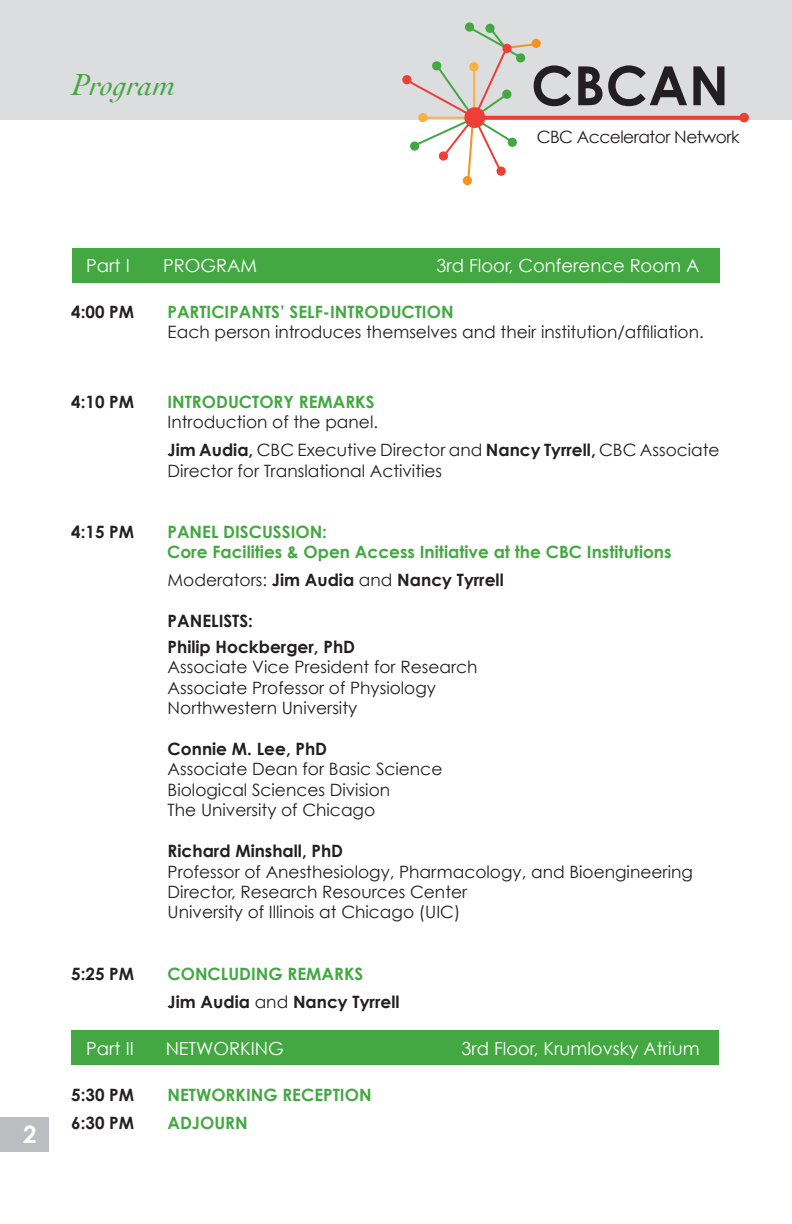
<style>
.page{position:relative;width:792px;height:1224px;background:#fff}
.page>*{position:absolute;margin:0;border:0;box-sizing:border-box;transform-origin:0 0}
.t1{font:700 54px "Century Gothic";letter-spacing:.01em;color:#231f20}
.t2{font:italic 32px "Cochin";color:#43a842}
.t3{font:700 24px "Century Gothic";color:#fff}
.t4{font:18px "Century Gothic";color:#fff}
.t5{font:17px/20.4px "Century Gothic";color:#231f20}
.t6{font:700 17px/26px "Century Gothic";color:#231f20}
.t7{font:700 17px/20.4px "Century Gothic";color:#43a842}
.t8{font:17px "Century Gothic";letter-spacing:-.03em;color:#231f20}
.s1{font-weight:700}
.s2{font-weight:400}
.s3{color:#43a842}
</style>
<div class="page">
<div style="left:0;top:0;width:791px;height:119px;background:#dcdddf"></div>
<svg style="left:531px;top:38px;width:10px;height:10px"></svg>
<svg style="left:462px;top:176px;width:10px;height:9px"></svg>
<svg style="left:401px;top:22px;width:137px;height:161px"></svg>
<svg style="left:485px;top:116px;width:254px;height:4px"></svg>
<div style="left:464px;top:107px;width:21px;height:21px;background:#ee3e35;border-radius:50%"></div>
<div style="left:739px;top:113px;width:9px;height:9px;background:#ee3e35;border-radius:50%"></div>
<div style="left:72px;top:248px;width:647px;height:35px;background:#43a842"></div>
<div style="left:72px;top:1031px;width:647px;height:34px;background:#43a842"></div>
<div style="left:0;top:1117px;width:49px;height:34px;background:#bcbdc0"></div>
<h2 class="t2" style="left:72px;top:67px;width:106px">Program</h2>
<h1 class="t1" style="left:531px;top:51px;width:199px">CBCAN</h1>
<p class="t8" style="left:536px;top:126px;width:204px">CBC Accelerator Network</p>
<h3 class="t3" style="left:23px;top:1118px;width:15px">2</h3>
<p class="t4" style="left:86px;top:254px;width:45px">Part I</p>
<p class="t4" style="left:163px;top:254px;width:95px">PROGRAM</p>
<p class="t4" style="left:436px;top:254px;width:264px">3rd Floor, Conference Room A</p>
<p class="t6" style="left:71px;top:298px;width:64px">4:00 PM</p>
<p class="t7" style="left:167px;top:301px;width:287px">PARTICIPANTS’ SELF-INTRODUCTION</p>
<p class="t5" style="left:168px;top:321px;width:537px">Each person introduces themselves and their institution/affiliation.</p>
<p class="t6" style="left:71px;top:388px;width:64px">4:10 PM</p>
<p class="t7" style="left:167px;top:391px;width:209px">INTRODUCTORY REMARKS</p>
<p class="t5" style="left:168px;top:407px;width:553px;line-height:28px">Introduction of the panel.<br><span class="s1">Jim Audia,</span> CBC Executive Director and <span class="s1">Nancy Tyrrell,</span> CBC Associate</p>
<p class="t5" style="left:168px;top:459px;width:276px">Director for Translational Activities</p>
<p class="t6" style="left:71px;top:518px;width:64px">4:15 PM</p>
<p class="t7" style="left:167px;top:521px;width:506px">PANEL DISCUSSION:<br>Core Facilities &amp; Open Access Initiative at the CBC Institutions</p>
<p class="t6" style="left:168px;top:566px;width:337px"><span class="s2">Moderators:</span> Jim Audia <span class="s2">and</span> Nancy Tyrrell</p>
<p class="t6" style="left:168px;top:607px;width:189px">PANELISTS:<br>Philip Hockberger, PhD</p>
<p class="t5" style="left:168px;top:656px;width:311px">Associate Vice President for Research<br>Associate Professor of Physiology<br>Northwestern University</p>
<p class="t6" style="left:168px;top:735px;width:161px">Connie M. Lee, PhD</p>
<p class="t5" style="left:168px;top:758px;width:276px">Associate Dean for Basic Science<br>Biological Sciences Division<br>The University of Chicago</p>
<p class="t6" style="left:168px;top:837px;width:177px">Richard Minshall, PhD</p>
<p class="t5" style="left:168px;top:860px;width:526px">Professor of Anesthesiology, Pharmacology, and Bioengineering<br>Director, Research Resources Center<br>University of Illinois at Chicago (UIC)</p>
<p class="t6" style="left:71px;top:960px;width:64px">5:25 PM</p>
<p class="t6" style="left:167px;top:959px;width:233px;line-height:28px"><span class="s3">CONCLUDING REMARKS<br></span>Jim Audia <span class="s2">and</span> Nancy Tyrrell</p>
<p class="t4" style="left:86px;top:1036px;width:49px">Part II</p>
<p class="t4" style="left:166px;top:1036px;width:120px">NETWORKING</p>
<p class="t4" style="left:461px;top:1036px;width:240px">3rd Floor, Krumlovsky Atrium</p>
<p class="t6" style="left:71px;top:1081px;width:64px">5:30 PM</p>
<p class="t7" style="left:167px;top:1084px;width:205px">NETWORKING RECEPTION</p>
<p class="t6" style="left:71px;top:1109px;width:64px">6:30 PM</p>
<p class="t7" style="left:167px;top:1112px;width:82px">ADJOURN</p>
</div>
